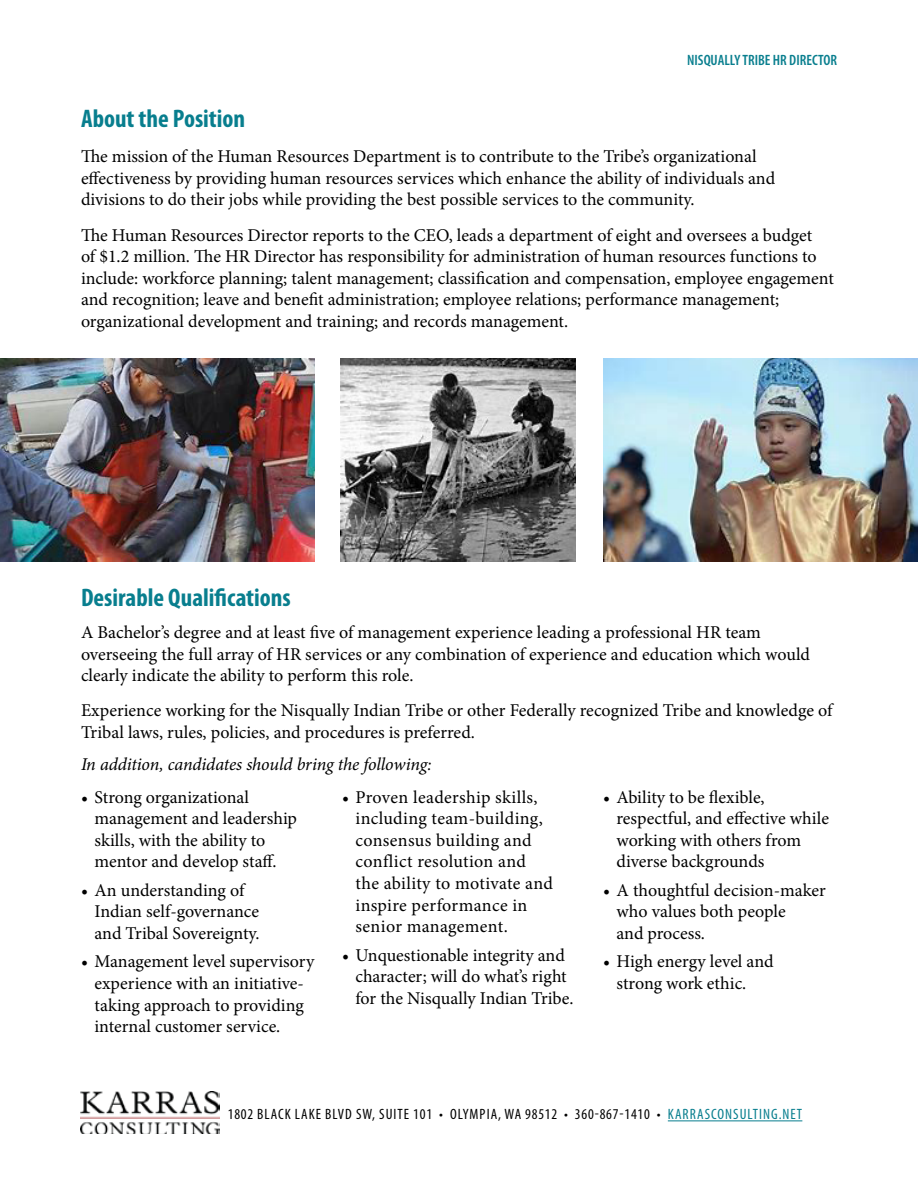
<style>
.page{position:relative;width:918px;height:1188px;background:#fff}
.page>*{position:absolute;margin:0;border:0;box-sizing:border-box;transform-origin:0 0}
.t1{font:700 condensed 25.5px "Myriad Pro";color:#087e8e}
.t2{font:18px/21.6px "Minion Pro";color:#000}
.t3{font:italic 18px "Minion Pro";letter-spacing:-.01em;color:#000}
.t4{font:condensed 15px "Myriad Pro";letter-spacing:.07em;color:#000}
.t5{font:600 condensed 15px "Myriad Pro";color:#087e8e}
.s1{color:#087e8e}
</style>
<div class="page">
<img style="left:81px;top:1091px;width:139px;height:43px">
<hr style="left:668px;top:1121px;width:134px;height:1px;background:#087e8e">
<img style="left:0;top:358px;width:315px;height:203px">
<img style="left:603px;top:358px;width:315px;height:203px">
<img style="left:340px;top:358px;width:236px;height:203px">
<p class="t5" style="left:687px;top:52px;width:151px">NISQUALLY TRIBE HR DIRECTOR</p>
<h1 class="t1" style="left:81px;top:103px;width:166px">About the Position</h1>
<p class="t2" style="left:81px;top:146px;width:696px">The mission of the Human Resources Department is to contribute to the Tribe’s organizational effectiveness by providing human resources services which enhance the ability of individuals and divisions to do their jobs while providing the best possible services to the community.</p>
<p class="t2" style="left:81px;top:224px;width:754px">The Human Resources Director reports to the CEO, leads a department of eight and oversees a budget<br>of $1.2 million. The HR Director has responsibility for administration of human resources functions to include: workforce planning; talent management; classification and compensation, employee engagement and recognition; leave and benefit administration; employee relations; performance management; organizational development and training; and records management.</p>
<h1 class="t1" style="left:81px;top:581px;width:211px">Desirable Qualifications</h1>
<p class="t2" style="left:81px;top:622px;width:731px">A Bachelor’s degree and at least five of management experience leading a professional HR team overseeing the full array of HR services or any combination of experience and education which would clearly indicate the ability to perform this role.</p>
<p class="t2" style="left:81px;top:700px;width:753px">Experience working for the Nisqually Indian Tribe or other Federally recognized Tribe and knowledge of<br>Tribal laws, rules, policies, and procedures is preferred.</p>
<p class="t3" style="left:81px;top:752px;width:352px">In addition, candidates should bring the following:</p>
<p class="t2" style="left:94px;top:786px;width:204px;text-indent:-14px">• Strong organizational management and leadership skills, with the ability to mentor and develop staff.</p>
<p class="t2" style="left:94px;top:879px;width:167px;text-indent:-14px">• An understanding of<br>Indian self-governance and Tribal Sovereignty.</p>
<p class="t2" style="left:94px;top:951px;width:221px;text-indent:-14px">• Management level supervisory experience with an initiative&shy;taking approach to providing internal customer service.</p>
<p class="t2" style="left:356px;top:786px;width:199px;text-indent:-14px">• Proven leadership skills, including team-building, consensus building and conflict resolution and the ability to motivate and inspire performance in senior management.</p>
<p class="t2" style="left:356px;top:944px;width:220px;text-indent:-14px">• Unquestionable integrity and character; will do what’s right for the Nisqually Indian Tribe.</p>
<p class="t2" style="left:616px;top:786px;width:214px;text-indent:-14px">• Ability to be flexible, respectful, and effective while working with others from diverse backgrounds</p>
<p class="t2" style="left:616px;top:879px;width:211px;text-indent:-14px">• A thoughtful decision‐maker who values both people<br>and process.</p>
<p class="t2" style="left:616px;top:951px;width:159px;text-indent:-14px">• High energy level and strong work ethic.</p>
<p class="t4" style="left:228px;top:1105px;width:576px">1802 BLACK LAKE BLVD SW, SUITE 101 • OLYMPIA, WA 98512 • 360-867-1410 • <span class="s1">KARRASCONSULTING.NET</span></p>
</div>
